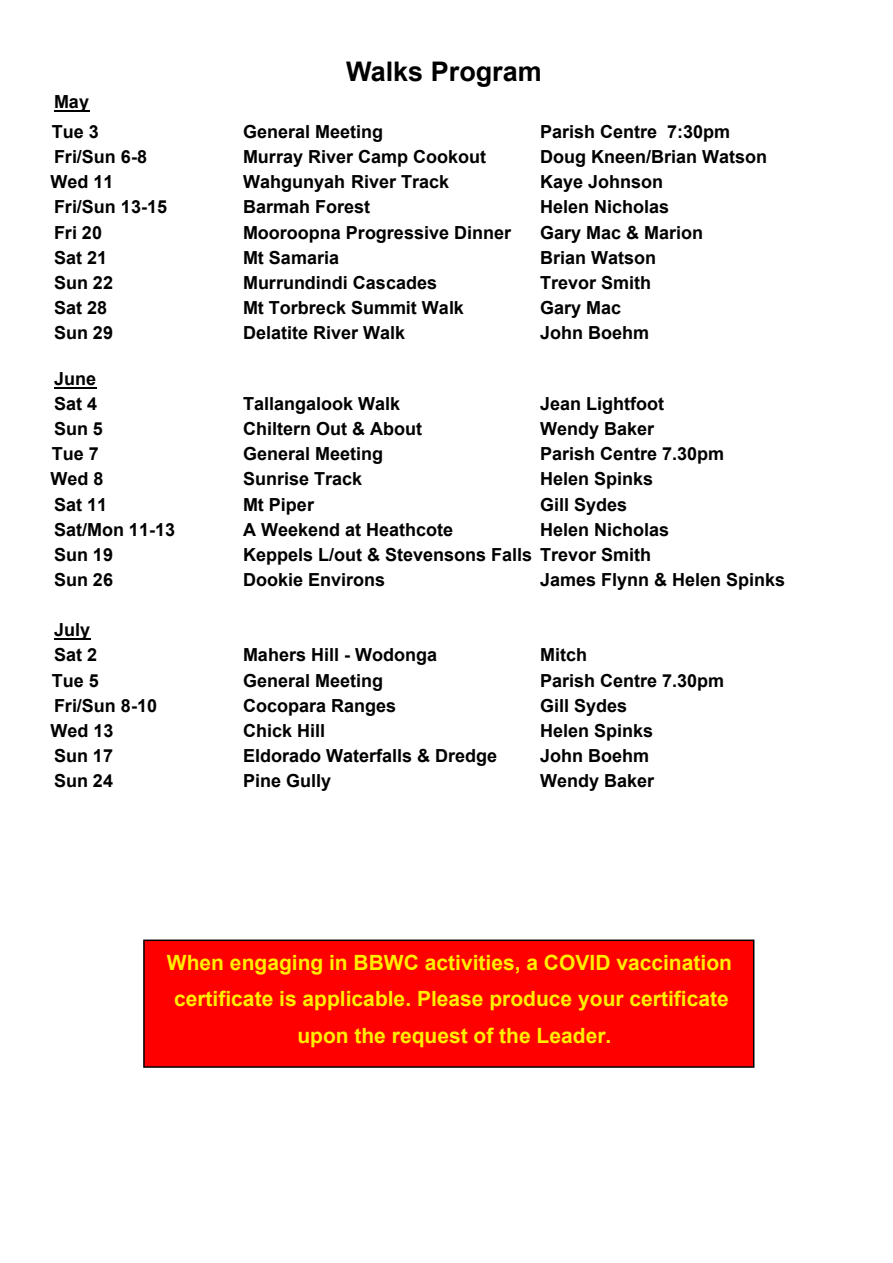
<style>
.page{position:relative;width:893px;height:1263px;background:#fff}
.page>*{position:absolute;margin:0;border:0;box-sizing:border-box;transform-origin:0 0}
.t1{font:700 27px "Arial";color:#000}
.t2{font:700 21px/36.2px "Arial";color:#fe0;text-align:center}
.t3{font:700 18px/25.2px "Arial";color:#000}
</style>
<div class="page">
<hr style="left:54px;top:110px;width:35px;height:2px;background:#000">
<hr style="left:54px;top:387px;width:42px;height:2px;background:#000">
<hr style="left:54px;top:638px;width:36px;height:2px;background:#000">
<div style="left:143px;top:939px;width:611px;height:129px;background:#f00;border:2px solid #000"></div>
<p class="t3" style="left:52px;top:89px;width:49px;line-height:29.7px">May<br>Tue 3</p>
<h1 class="t1" style="left:346px;top:61px;width:197px">Walks Program</h1>
<p class="t3" style="left:243px;top:121px;width:142px">General Meeting</p>
<p class="t3" style="left:540px;top:121px;width:192px">Parish Centre 7:30pm</p>
<p class="t3" style="left:54px;top:146px;width:94px">Fri/Sun 6-8</p>
<p class="t3" style="left:243px;top:146px;width:245px">Murray River Camp Cookout</p>
<p class="t3" style="left:540px;top:146px;width:229px">Doug Kneen/Brian Watson</p>
<p class="t3" style="left:51px;top:171px;width:65px">Wed 11</p>
<p class="t3" style="left:243px;top:171px;width:208px">Wahgunyah River Track</p>
<p class="t3" style="left:540px;top:171px;width:125px">Kaye Johnson</p>
<p class="t3" style="left:54px;top:196px;width:115px">Fri/Sun 13-15</p>
<p class="t3" style="left:243px;top:196px;width:129px">Barmah Forest</p>
<p class="t3" style="left:540px;top:196px;width:131px">Helen Nicholas</p>
<p class="t3" style="left:54px;top:221px;width:50px">Fri 20</p>
<p class="t3" style="left:243px;top:221px;width:270px">Mooroopna Progressive Dinner</p>
<p class="t3" style="left:540px;top:221px;width:165px">Gary Mac &amp; Marion</p>
<p class="t3" style="left:54px;top:246px;width:55px">Sat 21</p>
<p class="t3" style="left:243px;top:246px;width:98px">Mt Samaria</p>
<p class="t3" style="left:540px;top:246px;width:118px">Brian Watson</p>
<p class="t3" style="left:54px;top:272px;width:61px">Sun 22</p>
<p class="t3" style="left:243px;top:272px;width:196px">Murrundindi Cascades</p>
<p class="t3" style="left:540px;top:272px;width:113px">Trevor Smith</p>
<p class="t3" style="left:54px;top:297px;width:55px">Sat 28</p>
<p class="t3" style="left:243px;top:297px;width:222px">Mt Torbreck Summit Walk</p>
<p class="t3" style="left:540px;top:297px;width:83px">Gary Mac</p>
<p class="t3" style="left:54px;top:322px;width:61px">Sun 29</p>
<p class="t3" style="left:243px;top:322px;width:164px">Delatite River Walk</p>
<p class="t3" style="left:540px;top:322px;width:111px">John Boehm</p>
<p class="t3" style="left:54px;top:368px;width:45px">June<br>Sat 4</p>
<p class="t3" style="left:243px;top:393px;width:159px">Tallangalook Walk</p>
<p class="t3" style="left:540px;top:393px;width:126px">Jean Lightfoot</p>
<p class="t3" style="left:54px;top:418px;width:50px">Sun 5</p>
<p class="t3" style="left:243px;top:418px;width:180px">Chiltern Out &amp; About</p>
<p class="t3" style="left:540px;top:418px;width:116px">Wendy Baker</p>
<p class="t3" style="left:52px;top:443px;width:49px">Tue 7</p>
<p class="t3" style="left:243px;top:443px;width:142px">General Meeting</p>
<p class="t3" style="left:540px;top:443px;width:186px">Parish Centre 7.30pm</p>
<p class="t3" style="left:51px;top:468px;width:55px">Wed 8</p>
<p class="t3" style="left:243px;top:468px;width:121px">Sunrise Track</p>
<p class="t3" style="left:540px;top:468px;width:115px">Helen Spinks</p>
<p class="t3" style="left:54px;top:493px;width:55px">Sat 11</p>
<p class="t3" style="left:243px;top:493px;width:72px">Mt Piper</p>
<p class="t3" style="left:540px;top:493px;width:89px">Gill Sydes</p>
<p class="t3" style="left:54px;top:518px;width:123px">Sat/Mon 11-13</p>
<p class="t3" style="left:243px;top:518px;width:212px">A Weekend at Heathcote</p>
<p class="t3" style="left:540px;top:518px;width:131px">Helen Nicholas</p>
<p class="t3" style="left:54px;top:544px;width:61px">Sun 19</p>
<p class="t3" style="left:243px;top:544px;width:410px">Keppels L/out &amp; Stevensons Falls Trevor Smith</p>
<p class="t3" style="left:54px;top:569px;width:61px">Sun 26</p>
<p class="t3" style="left:243px;top:569px;width:144px">Dookie Environs</p>
<p class="t3" style="left:540px;top:569px;width:247px">James Flynn &amp; Helen Spinks</p>
<p class="t3" style="left:54px;top:619px;width:45px">July<br>Sat 2</p>
<p class="t3" style="left:243px;top:644px;width:195px">Mahers Hill - Wodonga</p>
<p class="t3" style="left:540px;top:644px;width:48px">Mitch</p>
<p class="t3" style="left:52px;top:669px;width:49px">Tue 5</p>
<p class="t3" style="left:243px;top:669px;width:142px">General Meeting</p>
<p class="t3" style="left:540px;top:669px;width:186px">Parish Centre 7.30pm</p>
<p class="t3" style="left:54px;top:694px;width:105px">Fri/Sun 8-10</p>
<p class="t3" style="left:243px;top:694px;width:155px">Cocopara Ranges</p>
<p class="t3" style="left:540px;top:694px;width:89px">Gill Sydes</p>
<p class="t3" style="left:51px;top:720px;width:65px">Wed 13</p>
<p class="t3" style="left:243px;top:720px;width:84px">Chick Hill</p>
<p class="t3" style="left:540px;top:720px;width:115px">Helen Spinks</p>
<p class="t3" style="left:54px;top:745px;width:61px">Sun 17</p>
<p class="t3" style="left:243px;top:745px;width:256px">Eldorado Waterfalls &amp; Dredge</p>
<p class="t3" style="left:540px;top:745px;width:111px">John Boehm</p>
<p class="t3" style="left:54px;top:770px;width:61px">Sun 24</p>
<p class="t3" style="left:243px;top:770px;width:90px">Pine Gully</p>
<p class="t3" style="left:540px;top:770px;width:116px">Wendy Baker</p>
<p class="t2" style="left:167px;top:947px;width:566px">When engaging in BBWC activities, a COVID vaccination certificate is applicable. Please produce your certificate upon the request of the Leader.</p>
</div>
